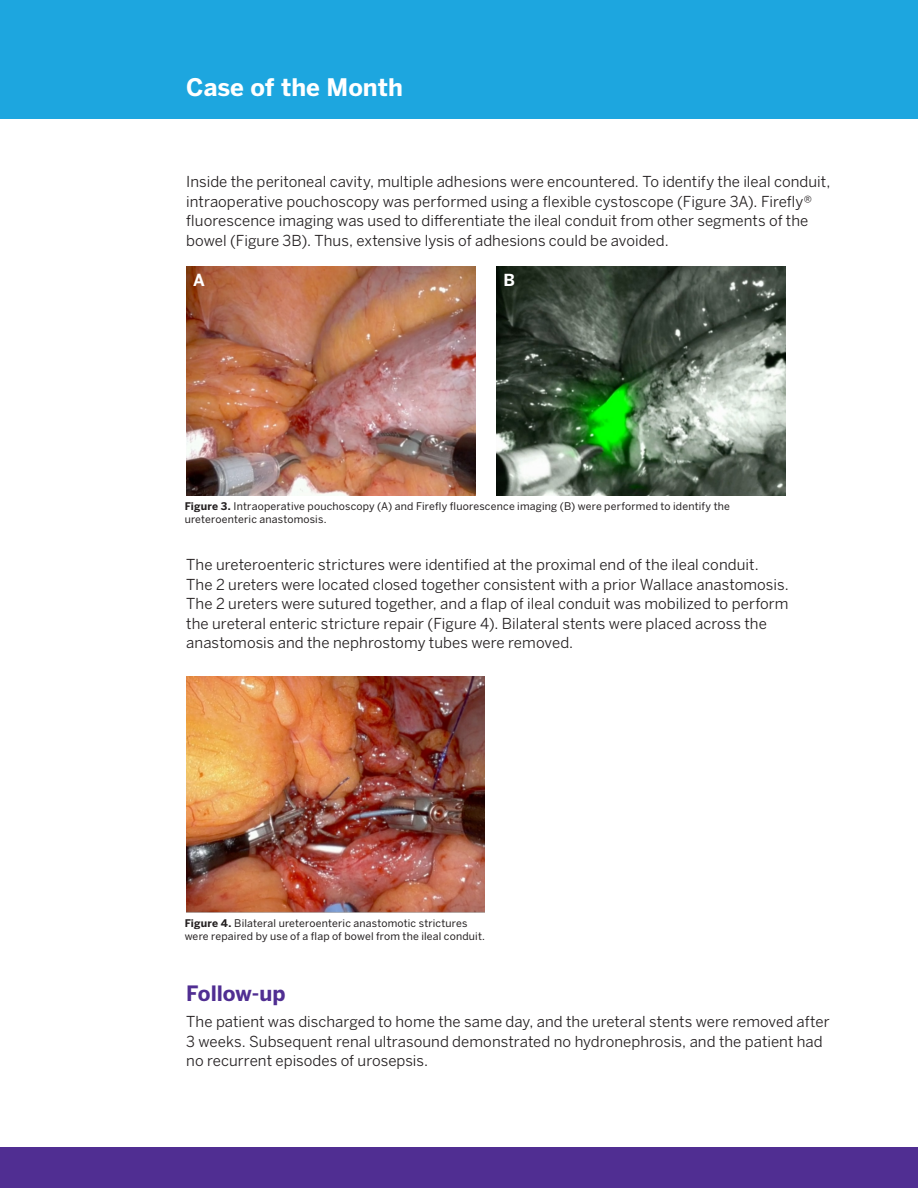
<style>
.page{position:relative;width:918px;height:1188px;background:#fff}
.page>*{position:absolute;margin:0;border:0;box-sizing:border-box;transform-origin:0 0}
.pa2{font:700 24px "Benton Sans";color:#fff}
.subhead{font:700 21px "Benton Sans";letter-spacing:-.005em;color:#502e92}
.t1{font:700 16.5px "Benton Sans";color:#fff}
.body{font:15px/19.5px "Benton Sans";letter-spacing:.005em;color:#231f20}
.t2{font:10.5px/13.5px "Benton Sans";letter-spacing:.015em;color:#231f20}
.s1{font-weight:700}
</style>
<div class="page">
<div style="left:0;top:0;width:918px;height:119px;background:#1da6df"></div>
<div style="left:0;top:1148px;width:918px;height:40px;background:#502e92"></div>
<img style="left:186px;top:677px;width:298px;height:235px">
<img style="left:186px;top:267px;width:289px;height:228px">
<img style="left:497px;top:267px;width:289px;height:228px">
<p class="pa2" style="left:186px;top:73px;width:218px">Case of the Month</p>
<p class="body" style="left:186px;top:172px;width:646px">Inside the peritoneal cavity, multiple adhesions were encountered. To identify the ileal conduit, intraoperative pouchoscopy was performed using a flexible cystoscope (Figure 3A). Firefly® fluorescence imaging was used to differentiate the ileal conduit from other segments of the bowel (Figure 3B). Thus, extensive lysis of adhesions could be avoided.</p>
<p class="t1" style="left:193px;top:270px;width:13px">A</p>
<p class="t1" style="left:504px;top:270px;width:13px">B</p>
<p class="t2" style="left:185px;top:499px;width:547px"><span class="s1">Figure 3.</span> Intraoperative pouchoscopy (A) and Firefly fluorescence imaging (B) were performed to identify the ureteroenteric anastomosis.</p>
<p class="body" style="left:186px;top:555px;width:604px">The ureteroenteric strictures were identified at the proximal end of the ileal conduit.<br>The 2 ureters were located closed together consistent with a prior Wallace anastomosis.<br>The 2 ureters were sutured together, and a flap of ileal conduit was mobilized to perform the ureteral enteric stricture repair (Figure 4). Bilateral stents were placed across the anastomosis and the nephrostomy tubes were removed.</p>
<p class="t2" style="left:185px;top:916px;width:302px"><span class="s1">Figure 4.</span> Bilateral ureteroenteric anastomotic strictures were repaired by use of a flap of bowel from the ileal conduit.</p>
<p class="subhead" style="left:186px;top:981px;width:101px">Follow-up</p>
<p class="body" style="left:186px;top:1012px;width:645px">The patient was discharged to home the same day, and the ureteral stents were removed after<br>3 weeks. Subsequent renal ultrasound demonstrated no hydronephrosis, and the patient had no recurrent episodes of urosepsis.</p>
</div>
